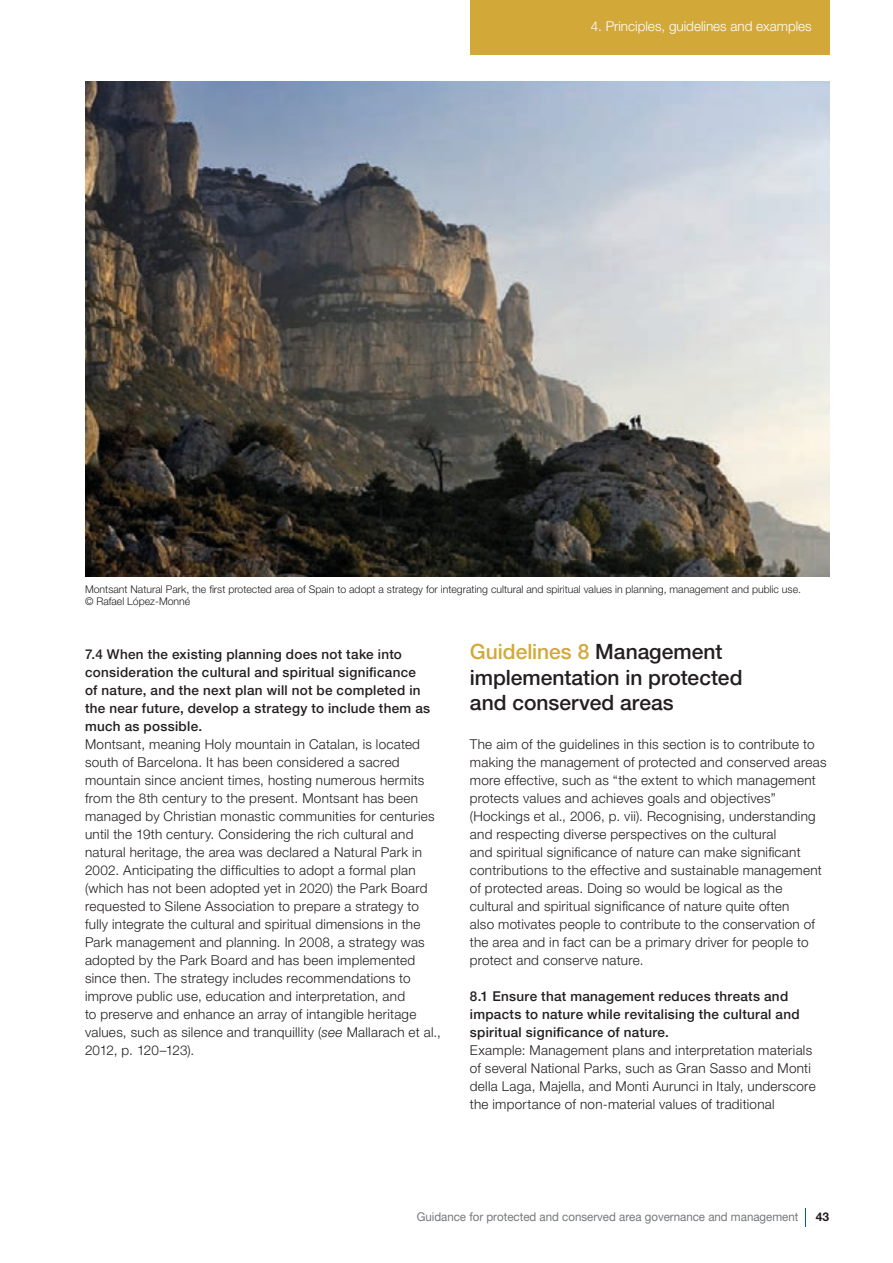
<style>
.page{position:relative;width:893px;height:1263px;background:#fff}
.page>*{position:absolute;margin:0;border:0;box-sizing:border-box;transform-origin:0 0}
.t1{font:500 21px/25.2px "Helvetica Neue LT Pro";color:#231f20}
.t2{font:300 13.5px/18px "Helvetica Neue LT Pro";letter-spacing:.02em;color:#231f20}
.t3{font:500 13.5px/18px "Helvetica Neue LT Pro";letter-spacing:.02em;color:#231f20}
.t4{font:300 13.5px "Helvetica Neue LT Pro";color:#fff}
.t5{font:12px "Helvetica Neue LT Pro";color:#76787b;scale:.96 1}
.t6{font:700 12px "Helvetica Neue LT Pro";color:#231f20}
.t7{font:300 10.5px/12.6px "Helvetica Neue LT Pro";color:#231f20}
.s1{font-style:italic}
.s2{color:#d2a939}
</style>
<div class="page">
<div style="left:470px;top:0;width:359px;height:55px;background:#d2a939"></div>
<svg style="left:805px;top:1208px;width:1px;height:19px"></svg>
<img style="left:85px;top:81px;width:744px;height:496px">
<p class="t4" style="left:591px;top:18px;width:223px">4. Principles, guidelines and examples</p>
<p class="t7" style="left:85px;top:582px;width:717px">Montsant Natural Park, the first protected area of Spain to adopt a strategy for integrating cultural and spiritual values in planning, management and public use. © Rafael López-Monné</p>
<p class="t3" style="left:85px;top:645px;width:347px">7.4 When the existing planning does not take into consideration the cultural and spiritual significance of nature, and the next plan will not be completed in the near future, develop a strategy to include them as much as possible.</p>
<p class="t2" style="left:85px;top:735px;width:357px">Montsant, meaning Holy mountain in Catalan, is located south of Barcelona. It has been considered a sacred mountain since ancient times, hosting numerous hermits from the 8th century to the present. Montsant has been managed by Christian monastic communities for centuries until the 19th century. Considering the rich cultural and natural heritage, the area was declared a Natural Park in 2002. Anticipating the difficulties to adopt a formal plan (which has not been adopted yet in 2020) the Park Board requested to Silene Association to prepare a strategy to fully integrate the cultural and spiritual dimensions in the Park management and planning. In 2008, a strategy was adopted by the Park Board and has been implemented since then. The strategy includes recommendations to improve public use, education and interpretation, and<br>to preserve and enhance an array of intangible heritage values, such as silence and tranquillity (<span class="s1">see</span> Mallarach et al., 2012, p. 120–123).</p>
<h1 class="t1" style="left:470px;top:639px;width:274px"><span class="s2">Guidelines 8</span> Management implementation in protected and conserved areas</h1>
<p class="t2" style="left:470px;top:735px;width:358px">The aim of the guidelines in this section is to contribute to making the management of protected and conserved areas more effective, such as “the extent to which management protects values and achieves goals and objectives” (Hockings et al., 2006, p. vii). Recognising, understanding and respecting diverse perspectives on the cultural<br>and spiritual significance of nature can make significant contributions to the effective and sustainable management of protected areas. Doing so would be logical as the cultural and spiritual significance of nature quite often<br>also motivates people to contribute to the conservation of the area and in fact can be a primary driver for people to protect and conserve nature.</p>
<p class="t3" style="left:470px;top:987px;width:331px">8.1 Ensure that management reduces threats and impacts to nature while revitalising the cultural and spiritual significance of nature.</p>
<p class="t2" style="left:470px;top:1041px;width:347px">Example: Management plans and interpretation materials of several National Parks, such as Gran Sasso and Monti della Laga, Majella, and Monti Aurunci in Italy, underscore the importance of non-material values of traditional</p>
<p class="t5" style="left:417px;top:1210px;width:399px">Guidance for protected and conserved area governance and management</p>
<p class="t6" style="left:816px;top:1209px;width:15px">43</p>
</div>
